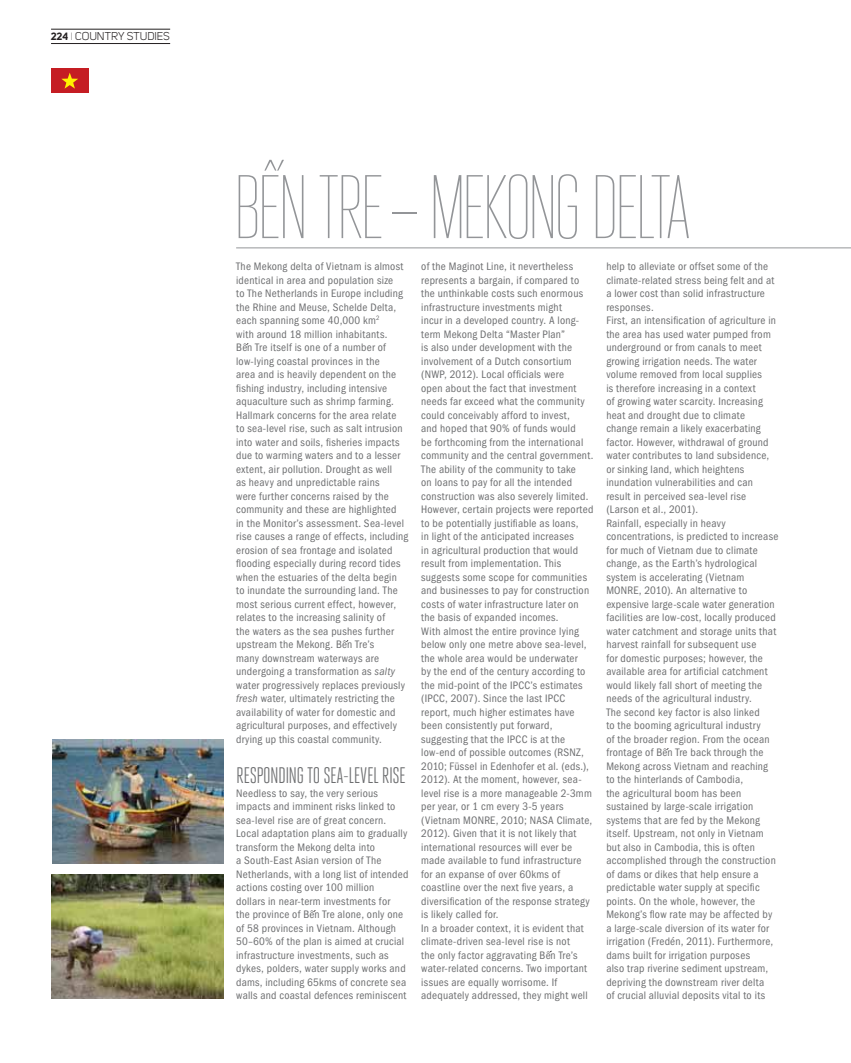
<style>
.page{position:relative;width:851px;height:1063px;background:#fff}
.page>*{position:absolute;margin:0;border:0;box-sizing:border-box;transform-origin:0 0}
.t1{font:100 90px "Heroic Condensed";letter-spacing:-.075em;color:#939598}
.t2{font:22.5px "Heroic Condensed";letter-spacing:-.03em;color:#6d6e70}
.t3{font:condensed 11.25px/13.5px "ITC Franklin Gothic Std";letter-spacing:.02em;color:#6d6e70}
.t4{font:11.25px "Uni Sans Book";color:#231f20}
.s1{font-family:"Uni Sans Bold";font-size:10.5px}
.s2{font-family:"Uni Sans Thin";font-size:10.5px}
.s3{font-style:italic}
</style>
<div class="page">
<hr style="left:51px;top:29px;width:119px;height:1px;background:#231f20">
<hr style="left:51px;top:43px;width:119px;height:1px;background:#231f20">
<hr style="left:236px;top:248px;width:614px;height:1px;background:#939598">
<img style="left:52px;top:875px;width:171px;height:123px">
<img style="left:52px;top:740px;width:171px;height:123px">
<div style="left:51px;top:68px;width:37px;height:25px;background:#c51d23"></div>
<svg style="left:61px;top:73px;width:17px;height:16px"></svg>
<p class="t4" style="left:51px;top:30px;width:120px"><span class="s1">224</span> <span class="s2">I</span> COUNTRY STUDIES</p>
<h1 class="t1" style="left:232px;top:154px;width:461px">BÊ´N TRE – MEKONG DELTA</h1>
<p class="t3" style="left:236px;top:261px;width:174px">The Mekong delta of Vietnam is almost identical in area and population size<br>to The Netherlands in Europe including the Rhine and Meuse, Schelde Delta, each spanning some 40,000 km<sup>2<br></sup>with around 18 million inhabitants.<br>Bên Tre itself is one of a number of low-lying coastal provinces in the<br>area and is heavily dependent on the fishing industry, including intensive aquaculture such as shrimp farming.<br>Hallmark concerns for the area relate<br>to sea-level rise, such as salt intrusion into water and soils, fisheries impacts due to warming waters and to a lesser extent, air pollution. Drought as well<br>as heavy and unpredictable rains<br>were further concerns raised by the community and these are highlighted<br>in the Monitor’s assessment. Sea-level rise causes a range of effects, including erosion of sea frontage and isolated flooding especially during record tides when the estuaries of the delta begin<br>to inundate the surrounding land. The most serious current effect, however, relates to the increasing salinity of<br>the waters as the sea pushes further upstream the Mekong. Bên Tre’s<br>many downstream waterways are undergoing a transformation as <span class="s3">salty </span>water progressively replaces previously <span class="s3">fresh</span> water, ultimately restricting the availability of water for domestic and agricultural purposes, and effectively drying up this coastal community.</p>
<h2 class="t2" style="left:236px;top:762px;width:171px">RESPONDING TO SEA-LEVEL RISE</h2>
<p class="t3" style="left:236px;top:787px;width:174px">Needless to say, the very serious impacts and imminent risks linked to sea-level rise are of great concern.<br>Local adaptation plans aim to gradually transform the Mekong delta into<br>a South-East Asian version of The Netherlands, with a long list of intended actions costing over 100 million<br>dollars in near-term investments for<br>the province of Bên Tre alone, only one of 58 provinces in Vietnam. Although 50–60% of the plan is aimed at crucial infrastructure investments, such as dykes, polders, water supply works and dams, including 65kms of concrete sea walls and coastal defences reminiscent</p>
<p class="t3" style="left:421px;top:261px;width:174px">of the Maginot Line, it nevertheless represents a bargain, if compared to the unthinkable costs such enormous infrastructure investments might<br>incur in a developed country. A long&shy;term Mekong Delta “Master Plan”<br>is also under development with the involvement of a Dutch consortium (NWP, 2012). Local officials were<br>open about the fact that investment needs far exceed what the community could conceivably afford to invest,<br>and hoped that 90% of funds would<br>be forthcoming from the international community and the central government.<br>The ability of the community to take<br>on loans to pay for all the intended construction was also severely limited.<br>However, certain projects were reported to be potentially justifiable as loans,<br>in light of the anticipated increases<br>in agricultural production that would result from implementation. This suggests some scope for communities and businesses to pay for construction costs of water infrastructure later on the basis of expanded incomes.<br>With almost the entire province lying below only one metre above sea-level, the whole area would be underwater<br>by the end of the century according to the mid-point of the IPCC’s estimates (IPCC, 2007). Since the last IPCC report, much higher estimates have been consistently put forward, suggesting that the IPCC is at the low-end of possible outcomes (RSNZ, 2010; Füssel in Edenhofer et al. (eds.), 2012). At the moment, however, sea&shy;level rise is a more manageable 2-3mm per year, or 1 cm every 3-5 years (Vietnam MONRE, 2010; NASA Climate, 2012). Given that it is not likely that international resources will ever be made available to fund infrastructure for an expanse of over 60kms of coastline over the next five years, a diversification of the response strategy is likely called for.<br>In a broader context, it is evident that climate-driven sea-level rise is not<br>the only factor aggravating Bên Tre’s water-related concerns. Two important issues are equally worrisome. If adequately addressed, they might well</p>
<p class="t3" style="left:606px;top:261px;width:173px">help to alleviate or offset some of the climate-related stress being felt and at a lower cost than solid infrastructure responses.<br>First, an intensification of agriculture in the area has used water pumped from underground or from canals to meet growing irrigation needs. The water volume removed from local supplies<br>is therefore increasing in a context<br>of growing water scarcity. Increasing heat and drought due to climate change remain a likely exacerbating factor. However, withdrawal of ground water contributes to land subsidence, or sinking land, which heightens inundation vulnerabilities and can result in perceived sea-level rise (Larson et al., 2001).<br>Rainfall, especially in heavy concentrations, is predicted to increase for much of Vietnam due to climate change, as the Earth’s hydrological system is accelerating (Vietnam MONRE, 2010). An alternative to expensive large-scale water generation facilities are low-cost, locally produced water catchment and storage units that harvest rainfall for subsequent use<br>for domestic purposes; however, the available area for artificial catchment would likely fall short of meeting the needs of the agricultural industry.<br>The second key factor is also linked<br>to the booming agricultural industry<br>of the broader region. From the ocean frontage of Bên Tre back through the Mekong across Vietnam and reaching to the hinterlands of Cambodia,<br>the agricultural boom has been sustained by large-scale irrigation systems that are fed by the Mekong itself. Upstream, not only in Vietnam but also in Cambodia, this is often accomplished through the construction of dams or dikes that help ensure a predictable water supply at specific points. On the whole, however, the Mekong’s flow rate may be affected by a large-scale diversion of its water for irrigation (Fredén, 2011). Furthermore, dams built for irrigation purposes<br>also trap riverine sediment upstream, depriving the downstream river delta<br>of crucial alluvial deposits vital to its</p>
</div>
